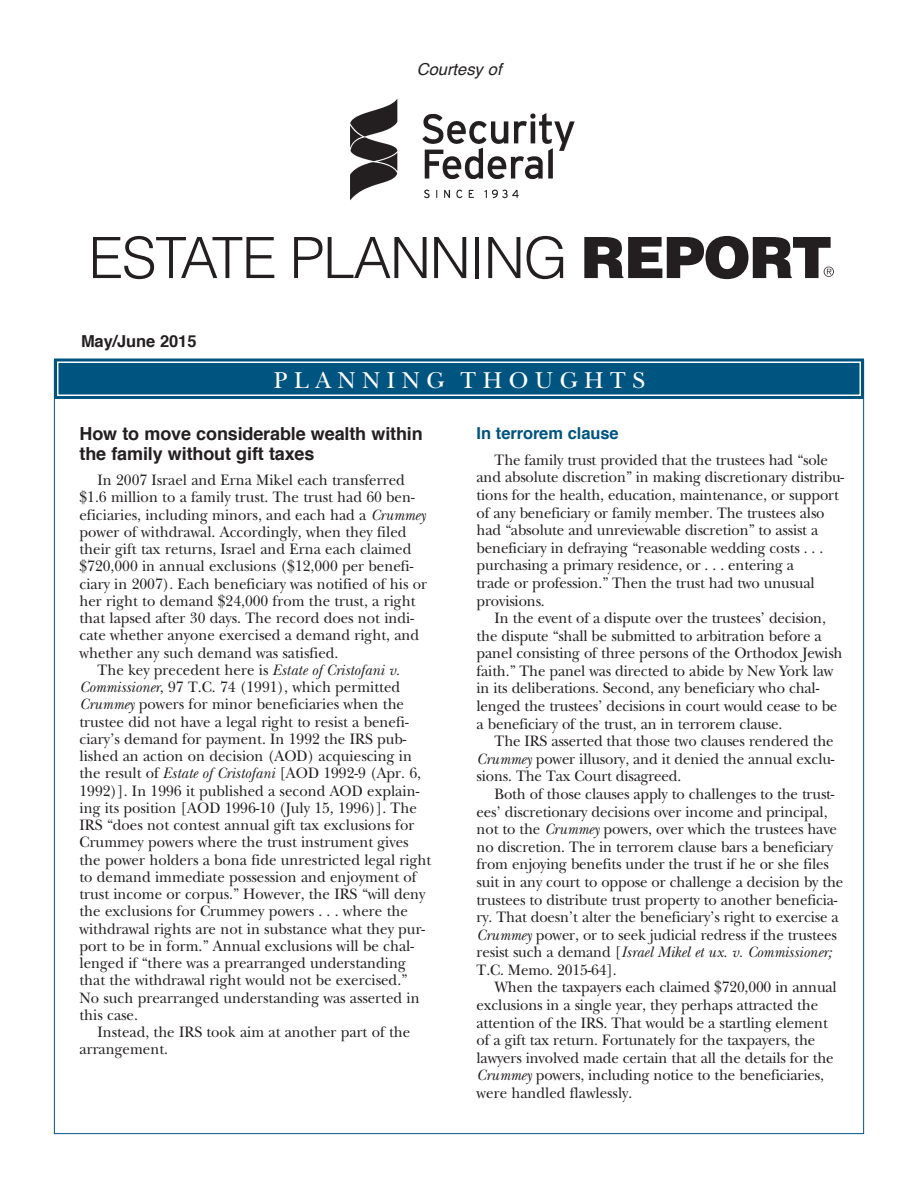
<style>
.page{position:relative;width:918px;height:1188px;background:#fff}
.page>*{position:absolute;margin:0;border:0;box-sizing:border-box;transform-origin:0 0}
.t1{font:24px "New Baskerville";color:#fff}
.Subhead_1{font:700 18px/19.5px "Helvetica";letter-spacing:-.01em;color:#231f20}
.subhead_2{font:700 16.5px "Helvetica";letter-spacing:-.005em;color:#005480}
.dateline{font:700 16.5px "Helvetica";letter-spacing:-.005em;color:#231f20}
.t2{font:italic 16.5px "Helvetica";color:#231f20}
.Body_text{font:15.75px/17.5px "New Baskerville";letter-spacing:-.01em;color:#231f20;scale:.95 1}
.s1{font-style:italic}
</style>
<div class="page">
<div style="left:54px;top:358px;width:810px;height:41px;background:#005480;border:2px solid #005480"></div>
<div style="left:57px;top:362px;width:804px;height:34px;border:2px solid #fff"></div>
<svg style="left:93px;top:236px;width:181px;height:43px"></svg>
<svg style="left:294px;top:237px;width:133px;height:41px"></svg>
<svg style="left:434px;top:237px;width:32px;height:41px"></svg>
<hr style="left:475px;top:237px;width:4px;height:41px;background:#231f20">
<svg style="left:488px;top:237px;width:32px;height:41px"></svg>
<svg style="left:527px;top:236px;width:36px;height:43px"></svg>
<svg style="left:584px;top:236px;width:250px;height:43px"></svg>
<img style="left:350px;top:98px;width:225px;height:103px">
<p class="t2" style="left:417px;top:57px;width:86px">Courtesy of</p>
<p class="dateline" style="left:81px;top:327px;width:117px">May/June 2015</p>
<p class="t1" style="left:274px;top:365px;width:373px">P L A N N I N G T H O U G H T S</p>
<p class="Subhead_1" style="left:80px;top:424px;width:345px">How to move considerable wealth within the family without gift taxes</p>
<p class="Body_text" style="left:80px;top:471px;width:367px;text-indent:18px">In 2007 Israel and Erna Mikel each transferred $1.6 million to a family trust. The trust had 60 ben&shy;eficiaries, including minors, and each had a <span class="s1">Crummey </span>power of withdrawal. Accordingly, when they filed their gift tax returns, Israel and Erna each claimed $720,000 in annual exclusions ($12,000 per benefi&shy;ciary in 2007). Each beneficiary was notified of his or her right to demand $24,000 from the trust, a right that lapsed after 30 days. The record does not indi&shy;cate whether anyone exercised a demand right, and whether any such demand was satisfied.</p>
<p class="Body_text" style="left:80px;top:661px;width:372px;text-indent:18px">The key precedent here is <span class="s1">Estate of Cristofani v.<br>Commissioner</span>, 97 T.C. 74 (1991), which permitted <span class="s1">Crummey</span> powers for minor beneficiaries when the trustee did not have a legal right to resist a benefi&shy;ciary’s demand for payment. In 1992 the IRS pub&shy;lished an action on decision (AOD) acquiescing in the result of <span class="s1">Estate of Cristofani</span> [AOD 1992-9 (Apr. 6, 1992)]. In 1996 it published a second AOD explain&shy;ing its position [AOD 1996-10 (July 15, 1996)]. The IRS “does not contest annual gift tax exclusions for Crummey powers where the trust instrument gives the power holders a bona fide unrestricted legal right to demand immediate possession and enjoyment of trust income or corpus.” However, the IRS “will deny the exclusions for Crummey powers . . . where the withdrawal rights are not in substance what they pur&shy;port to be in form.” Annual exclusions will be chal&shy;lenged if “there was a prearranged understanding that the withdrawal right would not be exercised.”<br>No such prearranged understanding was asserted in this case.</p>
<p class="Body_text" style="left:80px;top:1023px;width:350px;text-indent:18px">Instead, the IRS took aim at another part of the arrangement.</p>
<p class="subhead_2" style="left:477px;top:420px;width:144px">In terrorem clause</p>
<p class="Body_text" style="left:477px;top:451px;width:388px;text-indent:18px">The family trust provided that the trustees had “sole and absolute discretion” in making discretionary distribu&shy;tions for the health, education, maintenance, or support of any beneficiary or family member. The trustees also had “absolute and unreviewable discretion” to assist a beneficiary in defraying “reasonable wedding costs . . . purchasing a primary residence, or . . . entering a<br>trade or profession.” Then the trust had two unusual provisions.</p>
<p class="Body_text" style="left:477px;top:609px;width:387px;text-indent:18px">In the event of a dispute over the trustees’ decision, the dispute “shall be submitted to arbitration before a panel consisting of three persons of the Orthodox Jewish faith.” The panel was directed to abide by New York law in its deliberations. Second, any beneficiary who chal&shy;lenged the trustees’ decisions in court would cease to be a beneficiary of the trust, an in terrorem clause.</p>
<p class="Body_text" style="left:477px;top:732px;width:378px;text-align:justify;text-indent:18px">The IRS asserted that those two clauses rendered the <span class="s1">Crummey</span> power illusory, and it denied the annual exclu&shy;sions. The Tax Court disagreed.</p>
<p class="Body_text" style="left:477px;top:785px;width:388px;text-indent:18px">Both of those clauses apply to challenges to the trust&shy;ees’ discretionary decisions over income and principal, not to the <span class="s1">Crummey</span> powers, over which the trustees have no discretion. The in terrorem clause bars a beneficiary from enjoying benefits under the trust if he or she files suit in any court to oppose or challenge a decision by the trustees to distribute trust property to another beneficia&shy;ry. That doesn’t alter the beneficiary’s right to exercise a <span class="s1">Crummey</span> power, or to seek judicial redress if the trustees resist such a demand [<span class="s1">Israel Mikel et ux. v. Commissioner; </span>T.C. Memo. 2015-64].</p>
<p class="Body_text" style="left:477px;top:978px;width:381px;text-indent:18px">When the taxpayers each claimed $720,000 in annual exclusions in a single year, they perhaps attracted the attention of the IRS. That would be a startling element of a gift tax return. Fortunately for the taxpayers, the lawyers involved made certain that all the details for the <span class="s1">Crummey</span> powers, including notice to the beneficiaries, were handled flawlessly.</p>
</div>
